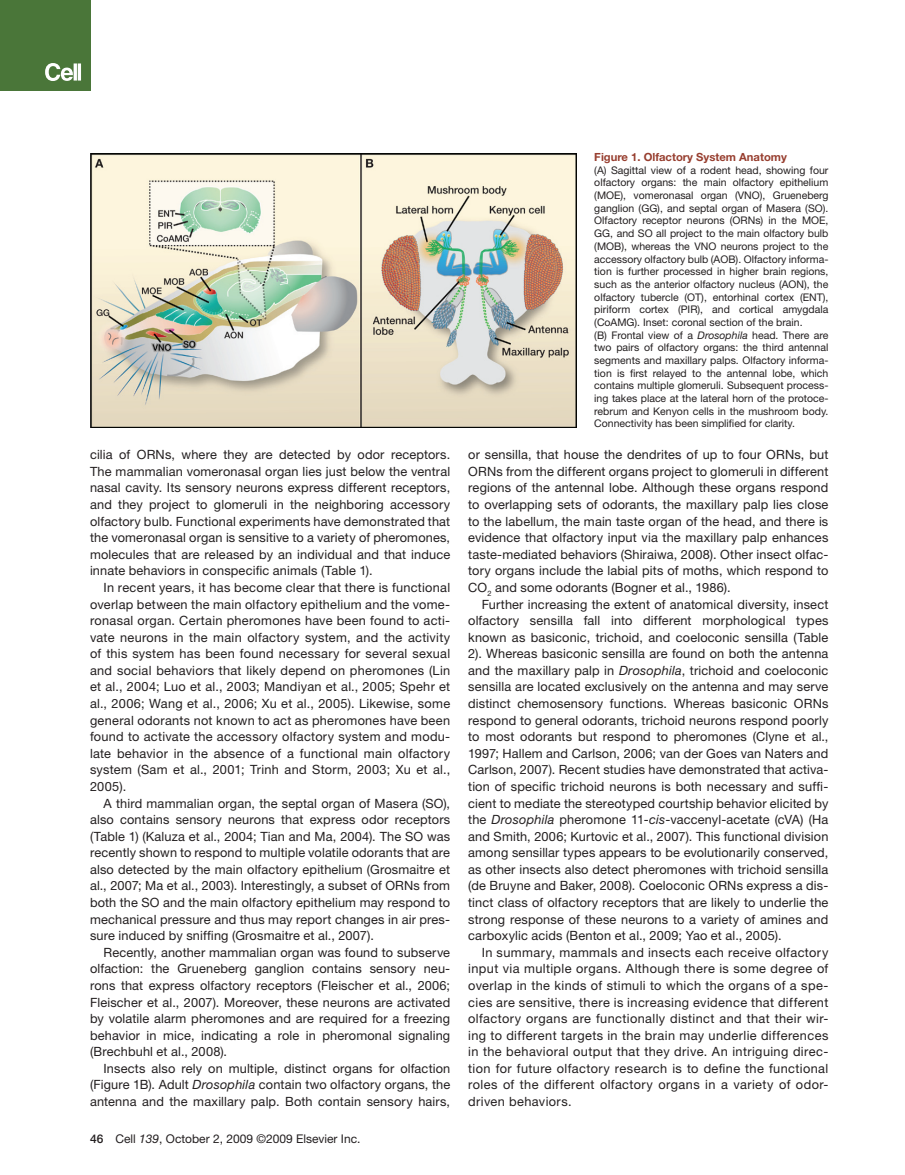
<style>
.page{position:relative;width:905px;height:1175px;background:#fff}
.page>*{position:absolute;margin:0;border:0;box-sizing:border-box;transform-origin:0 0}
.t1{font:12.75px/16.5px "Helvetica Neue LT Std";letter-spacing:.015em;color:#231f20;text-align:justify}
.t2{font:12px "Helvetica Neue LT Std";color:#231f20}
.t3{font:700 11.25px "Helvetica Neue LT Std";color:#973e2f}
.t4{font:10.5px/12.6px "Helvetica Neue LT Std";color:#231f20}
.s1{font-style:italic}
.s2{font-weight:500}
</style>
<div class="page">
<div style="left:0;top:0;width:90px;height:90px;background:#4a7639"></div>
<svg style="left:45px;top:63px;width:36px;height:18px"></svg>
<img style="left:90px;top:153px;width:486px;height:274px">
<p class="t1" style="left:90px;top:446px;width:362px">cilia of ORNs, where they are detected by odor receptors.<br>The mammalian vomeronasal organ lies just below the ventral nasal cavity. Its sensory neurons express different receptors, and they project to glomeruli in the neighboring accessory olfactory bulb. Functional experiments have demonstrated that the vomeronasal organ is sensitive to a variety of pheromones, molecules that are released by an individual and that induce innate behaviors in conspecific animals (Table 1).</p>
<p class="t1" style="left:90px;top:579px;width:362px;text-indent:14px">In recent years, it has become clear that there is functional overlap between the main olfactory epithelium and the vome&shy;ronasal organ. Certain pheromones have been found to acti&shy;vate neurons in the main olfactory system, and the activity of this system has been found necessary for several sexual and social behaviors that likely depend on pheromones (Lin et al., 2004; Luo et al., 2003; Mandiyan et al., 2005; Spehr et al., 2006; Wang et al., 2006; Xu et al., 2005). Likewise, some general odorants not known to act as pheromones have been found to activate the accessory olfactory system and modu&shy;late behavior in the absence of a functional main olfactory system (Sam et al., 2001; Trinh and Storm, 2003; Xu et al., 2005).</p>
<p class="t1" style="left:90px;top:794px;width:362px;text-indent:14px">A third mammalian organ, the septal organ of Masera (SO), also contains sensory neurons that express odor receptors (Table 1) (Kaluza et al., 2004; Tian and Ma, 2004). The SO was recently shown to respond to multiple volatile odorants that are also detected by the main olfactory epithelium (Grosmaitre et al., 2007; Ma et al., 2003). Interestingly, a subset of ORNs from both the SO and the main olfactory epithelium may respond to mechanical pressure and thus may report changes in air pres&shy;sure induced by sniffing (Grosmaitre et al., 2007).</p>
<p class="t1" style="left:90px;top:943px;width:362px;text-indent:14px">Recently, another mammalian organ was found to subserve olfaction: the Grueneberg ganglion contains sensory neu&shy;rons that express olfactory receptors (Fleischer et al., 2006; Fleischer et al., 2007). Moreover, these neurons are activated by volatile alarm pheromones and are required for a freezing behavior in mice, indicating a role in pheromonal signaling (Brechbuhl et al., 2008).</p>
<p class="t1" style="left:90px;top:1059px;width:362px;text-indent:14px">Insects also rely on multiple, distinct organs for olfaction (Figure 1B). Adult <span class="s1">Drosophila</span> contain two olfactory organs, the antenna and the maxillary palp. Both contain sensory hairs,</p>
<p class="t2" style="left:90px;top:1131px;width:272px"><span class="s2">46</span> Cell <span class="s1">139</span>, October 2, 2009 ©2009 Elsevier Inc.</p>
<p class="t3" style="left:594px;top:150px;width:194px">Figure 1. Olfactory System Anatomy</p>
<p class="t4" style="left:594px;top:164px;width:236px">(A) Sagittal view of a rodent head, showing four olfactory organs: the main olfactory epithelium (MOE), vomeronasal organ (VNO), Grueneberg ganglion (GG), and septal organ of Masera (SO).<br>Olfactory receptor neurons (ORNs) in the MOE, GG, and SO all project to the main olfactory bulb (MOB), whereas the VNO neurons project to the accessory olfactory bulb (AOB). Olfactory informa&shy;tion is further processed in higher brain regions, such as the anterior olfactory nucleus (AON), the olfactory tubercle (OT), entorhinal cortex (ENT), piriform cortex (PIR), and cortical amygdala (CoAMG). Inset: coronal section of the brain.<br>(B) Frontal view of a <span class="s1">Drosophila</span> head. There are two pairs of olfactory organs: the third antennal segments and maxillary palps. Olfactory informa&shy;tion is first relayed to the antennal lobe, which contains multiple glomeruli. Subsequent process&shy;ing takes place at the lateral horn of the protoce&shy;rebrum and Kenyon cells in the mushroom body.<br>Connectivity has been simplified for clarity.</p>
<p class="t1" style="left:468px;top:446px;width:362px">or sensilla, that house the dendrites of up to four ORNs, but ORNs from the different organs project to glomeruli in different regions of the antennal lobe. Although these organs respond to overlapping sets of odorants, the maxillary palp lies close to the labellum, the main taste organ of the head, and there is evidence that olfactory input via the maxillary palp enhances taste-mediated behaviors (Shiraiwa, 2008). Other insect olfac&shy;tory organs include the labial pits of moths, which respond to CO<sub>2</sub> and some odorants (Bogner et al., 1986).</p>
<p class="t1" style="left:468px;top:595px;width:362px;text-indent:14px">Further increasing the extent of anatomical diversity, insect olfactory sensilla fall into different morphological types known as basiconic, trichoid, and coeloconic sensilla (Table 2). Whereas basiconic sensilla are found on both the antenna and the maxillary palp in <span class="s1">Drosophila</span>, trichoid and coeloconic sensilla are located exclusively on the antenna and may serve distinct chemosensory functions. Whereas basiconic ORNs respond to general odorants, trichoid neurons respond poorly to most odorants but respond to pheromones (Clyne et al., 1997; Hallem and Carlson, 2006; van der Goes van Naters and Carlson, 2007). Recent studies have demonstrated that activa&shy;tion of specific trichoid neurons is both necessary and suffi&shy;cient to mediate the stereotyped courtship behavior elicited by the <span class="s1">Drosophila</span> pheromone 11-<span class="s1">cis</span>-vaccenyl-acetate (cVA) (Ha and Smith, 2006; Kurtovic et al., 2007). This functional division among sensillar types appears to be evolutionarily conserved, as other insects also detect pheromones with trichoid sensilla (de Bruyne and Baker, 2008). Coeloconic ORNs express a dis&shy;tinct class of olfactory receptors that are likely to underlie the strong response of these neurons to a variety of amines and carboxylic acids (Benton et al., 2009; Yao et al., 2005).</p>
<p class="t1" style="left:468px;top:943px;width:362px;text-indent:14px">In summary, mammals and insects each receive olfactory input via multiple organs. Although there is some degree of overlap in the kinds of stimuli to which the organs of a spe&shy;cies are sensitive, there is increasing evidence that different olfactory organs are functionally distinct and that their wir&shy;ing to different targets in the brain may underlie differences in the behavioral output that they drive. An intriguing direc&shy;tion for future olfactory research is to define the functional roles of the different olfactory organs in a variety of odor&shy;driven behaviors.</p>
</div>
